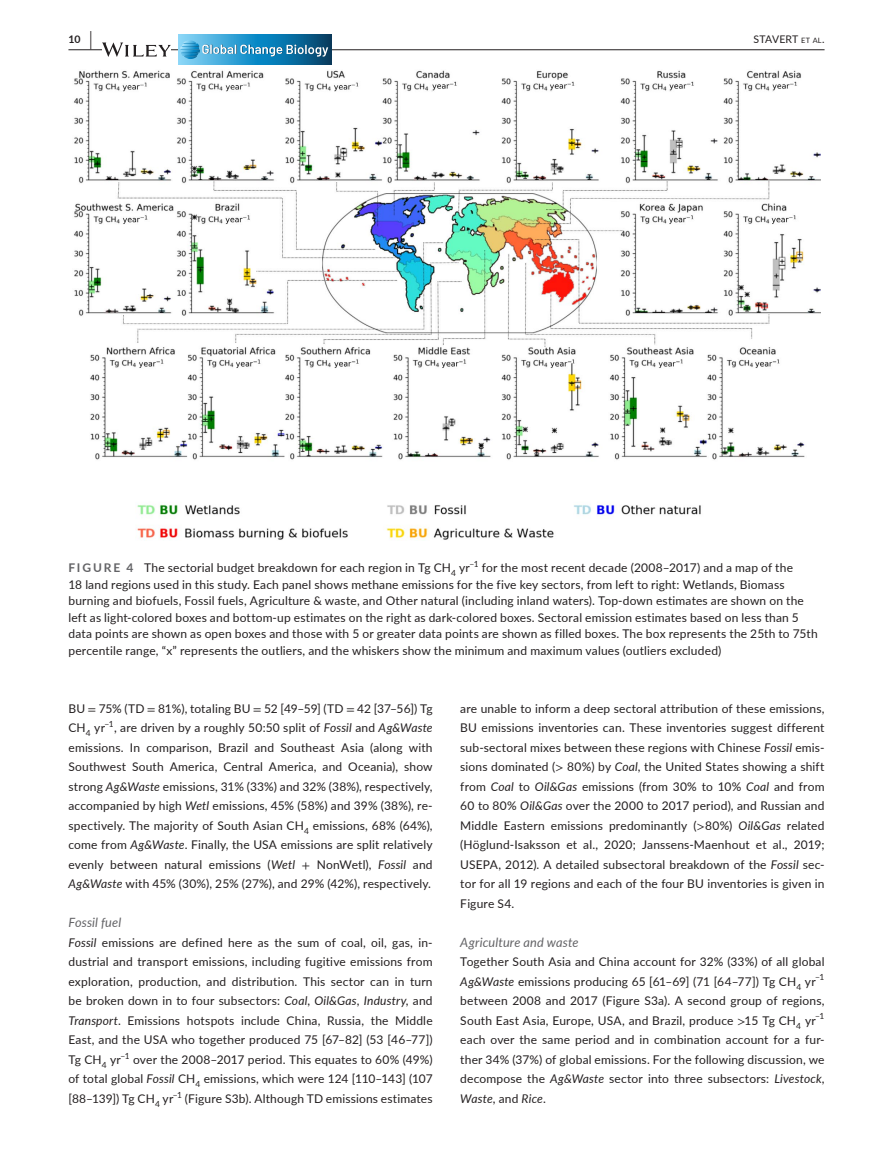
<style>
.page{position:relative;width:893px;height:1174px;background:#fff}
.page>*{position:absolute;margin:0;border:0;box-sizing:border-box;transform-origin:0 0}
.t1{font:italic 12.75px "Lato";letter-spacing:.01em;color:#636366}
.t2{font:12px/19.5px "Lato";letter-spacing:.015em;color:#231f20;text-align:justify}
.t3{font:10.5px "Lato";letter-spacing:.01em;color:#231f20}
.t4{font:700 10.5px "Lato";color:#231f20}
.t5{font:8.4px "Lato";color:#231f20}
.s1{font-size:19.5px}
.s2{font-size:7.35px}
.s3{font-weight:700;color:#636366}
.s4{font-family:"STIX"}
.s5{font-style:italic}
</style>
<div class="page">
<hr style="left:68px;top:49px;width:756px;height:1px;background:#231f20">
<svg style="left:102px;top:42px;width:69px;height:15px"></svg>
<svg style="left:178px;top:64px;width:153px;height:1px"></svg>
<svg style="left:178px;top:35px;width:153px;height:29px;background:#2c8dbc"></svg>
<svg style="left:180px;top:40px;width:149px;height:19px;background:#4799c1"></svg>
<img style="left:74px;top:70px;width:747px;height:470px">
<p class="t4" style="left:68px;top:31px;width:25px">10 <span class="s1">|</span></p>
<p class="t3" style="left:754px;top:31px;width:72px">STAVERT <span class="s2">et al</span>.</p>
<p class="t2" style="left:68px;top:559px;width:751px;line-height:16.5px;text-align:left"><span class="s3">FIGURE 4</span> The sectorial budget breakdown for each region in Tg CH<sub>4</sub> yr<sup>−1</sup> for the most recent decade (2008–2017) and a map of the<br>18 land regions used in this study. Each panel shows methane emissions for the five key sectors, from left to right: Wetlands, Biomass burning and biofuels, Fossil fuels, Agriculture &amp; waste, and Other natural (including inland waters). Top-down estimates are shown on the left as light-colored boxes and bottom-up estimates on the right as dark-colored boxes. Sectoral emission estimates based on less than 5 data points are shown as open boxes and those with 5 or greater data points are shown as filled boxes. The box represents the 25th to 75th percentile range, “x” represents the outliers, and the whiskers show the minimum and maximum values (outliers excluded)</p>
<p class="t2" style="left:68px;top:698px;width:366px">BU <span class="s4">=</span> 75% (TD <span class="s4">=</span> 81%), totaling BU <span class="s4">=</span> 52 [49–59] (TD <span class="s4">=</span> 42 [37–56]) Tg<br>CH<sub>4</sub> yr</p>
<p class="t5" style="left:105px;top:718px;width:11px">−1</p>
<p class="t2" style="left:68px;top:717px;width:366px;text-indent:46px">, are driven by a roughly 50:50 split of <span class="s5">Fossil</span> and <span class="s5">Ag&amp;Waste </span>emissions. In comparison, Brazil and Southeast Asia (along with Southwest South America, Central America, and Oceania), show strong <span class="s5">Ag&amp;Waste</span> emissions, 31% (33%) and 32% (38%), respectively, accompanied by high <span class="s5">Wetl</span> emissions, 45% (58%) and 39% (38%), re&shy;spectively. The majority of South Asian CH<sub>4</sub> emissions, 68% (64%), come from <span class="s5">Ag&amp;Waste</span>. Finally, the USA emissions are split relatively evenly between natural emissions (<span class="s5">Wetl</span> <span class="s4">+</span> NonWetl), <span class="s5">Fossil</span> and <span class="s5">Ag&amp;Waste</span> with 45% (30%), 25% (27%), and 29% (42%), respectively.</p>
<p class="t1" style="left:68px;top:913px;width:54px">Fossil fuel</p>
<p class="t2" style="left:68px;top:932px;width:366px"><span class="s5">Fossil</span> emissions are defined here as the sum of coal, oil, gas, in&shy;dustrial and transport emissions, including fugitive emissions from exploration, production, and distribution. This sector can in turn be broken down in to four subsectors: <span class="s5">Coal</span>, <span class="s5">Oil&amp;Gas</span>, <span class="s5">Industry</span>, and <span class="s5">Transport</span>. Emissions hotspots include China, Russia, the Middle East, and the USA who together produced 75 [67–82] (53 [46–77])<br>Tg CH<sub>4</sub> yr<sup>−1</sup> over the 2008–2017 period. This equates to 60% (49%) of total global <span class="s5">Fossil</span> CH<sub>4</sub> emissions, which were 124 [110–143] (107 [88–139]) Tg CH<sub>4</sub> yr<sup>−1</sup> (Figure S3b). Although TD emissions estimates</p>
<p class="t2" style="left:460px;top:698px;width:366px">are unable to inform a deep sectoral attribution of these emissions, BU emissions inventories can. These inventories suggest different sub-sectoral mixes between these regions with Chinese <span class="s5">Fossil</span> emis&shy;sions dominated (<span class="s4">&gt;</span> 80%) by <span class="s5">Coal</span>, the United States showing a shift from <span class="s5">Coal</span> to <span class="s5">Oil&amp;Gas</span> emissions (from 30% to 10% <span class="s5">Coal</span> and from 60 to 80% <span class="s5">Oil&amp;Gas</span> over the 2000 to 2017 period), and Russian and Middle Eastern emissions predominantly (<span class="s4">&gt;</span>80%) <span class="s5">Oil&amp;Gas</span> related (Höglund-Isaksson et al., 2020; Janssens-Maenhout et al., 2019; USEPA, 2012). A detailed subsectoral breakdown of the <span class="s5">Fossil</span> sec&shy;tor for all 19 regions and each of the four BU inventories is given in Figure S4.</p>
<p class="t1" style="left:460px;top:933px;width:120px">Agriculture and waste</p>
<p class="t2" style="left:460px;top:951px;width:366px">Together South Asia and China account for 32% (33%) of all global <span class="s5">Ag&amp;Waste</span> emissions producing 65 [61–69] (71 [64–77]) Tg CH<sub>4</sub> yr<sup>−1 </sup>between 2008 and 2017 (Figure S3a). A second group of regions, South East Asia, Europe, USA, and Brazil, produce <span class="s4">&gt;</span>15 Tg CH<sub>4</sub> yr<sup>−1 </sup>each over the same period and in combination account for a fur&shy;ther 34% (37%) of global emissions. For the following discussion, we decompose the <span class="s5">Ag&amp;Waste</span> sector into three subsectors: <span class="s5">Livestock</span>, <span class="s5">Waste</span>, and <span class="s5">Rice</span>.</p>
</div>
